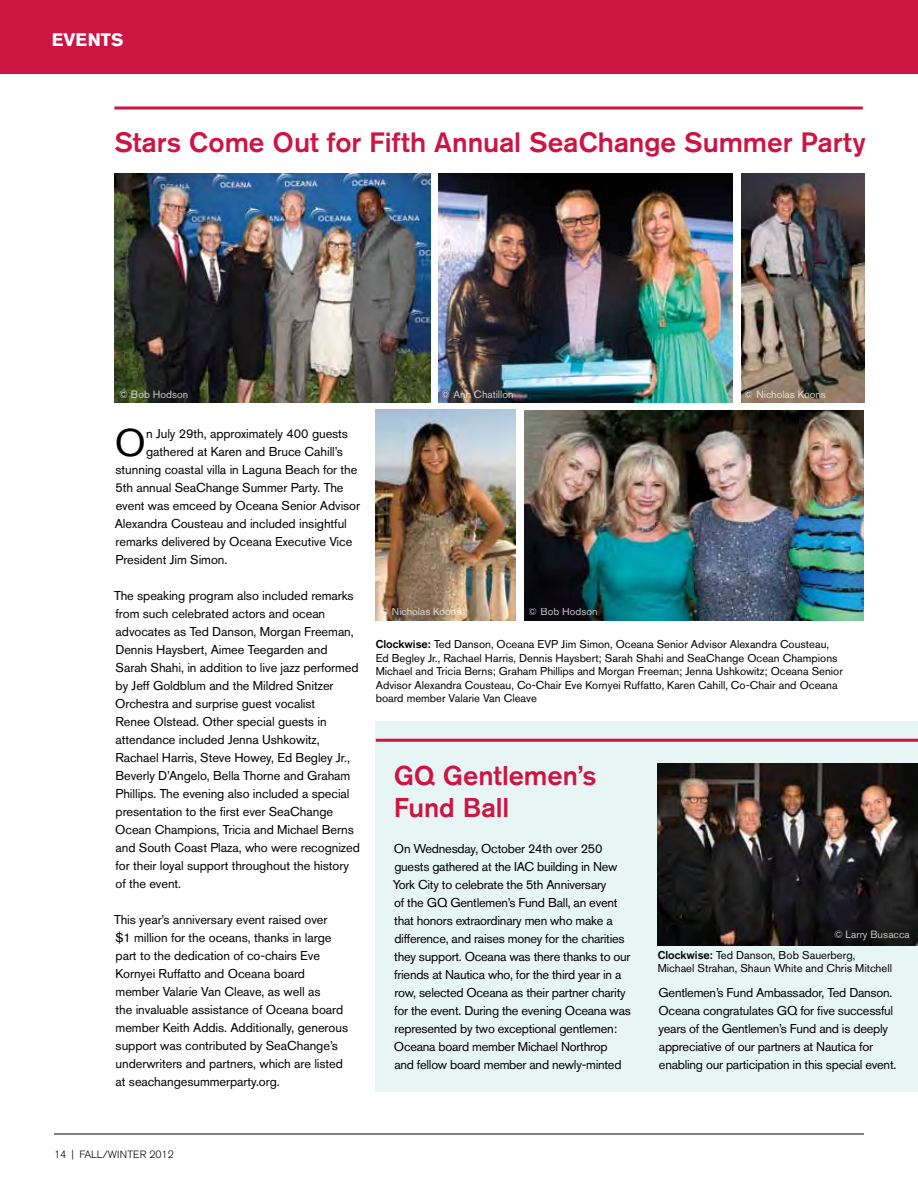
<style>
.page{position:relative;width:918px;height:1188px;background:#fff}
.page>*{position:absolute;margin:0;border:0;box-sizing:border-box;transform-origin:0 0}
.t1{font:38.25px "Akzidenz Grotesk BQ";color:#000}
.t2{font:500 27.75px "Akzidenz Grotesk BQ";color:#cd1543}
.t3{font:500 27px/31.5px "Akzidenz Grotesk BQ";color:#cd1543}
.t4{font:700 18px "Akzidenz Grotesk BQ";color:#fff}
.t5{font:12.75px/18px "Akzidenz Grotesk BQ";letter-spacing:-.005em;color:#000}
.t6{font:11.25px/13.5px "Akzidenz Grotesk BQ";color:#000}
.t7{font:10.5px "Akzidenz Grotesk BQ";color:#fff}
.t8{font:300 10.5px "Akzidenz Grotesk BQ";color:#000}
.s1{font-size:21px}
.s2{font-weight:500}
</style>
<div class="page">
<hr style="left:54px;top:1134px;width:810px;height:1px;background:#000">
<div style="left:0;top:0;width:918px;height:74px;background:#cd1543"></div>
<img style="left:524px;top:410px;width:340px;height:211px">
<img style="left:375px;top:410px;width:140px;height:211px">
<img style="left:115px;top:174px;width:316px;height:228px">
<img style="left:741px;top:173px;width:124px;height:229px">
<img style="left:439px;top:173px;width:293px;height:230px">
<svg style="left:114px;top:106px;width:749px;height:4px;background:#d94f71"></svg>
<div style="left:376px;top:721px;width:542px;height:371px;background:#e8f5f5"></div>
<hr style="left:376px;top:739px;width:542px;height:3px;background:#cd1543">
<img style="left:658px;top:763px;width:260px;height:182px">
<h3 class="t4" style="left:52px;top:29px;width:70px"><span class="s1">TITLE</span>EVENTS</h3>
<h2 class="t2" style="left:114px;top:125px;width:753px">Stars Come Out for Fifth Annual SeaChange Summer Party</h2>
<p class="t7" style="left:119px;top:388px;width:70px">© Bob Hodson</p>
<p class="t7" style="left:442px;top:388px;width:73px">© Ann Chatillon</p>
<p class="t7" style="left:745px;top:388px;width:83px">© Nicholas Koons</p>
<h1 class="t1" style="left:115px;top:420px;width:33px">O</h1>
<p class="t5" style="left:146px;top:425px;width:203px">n July 29th, approximately 400 guests</p>
<p class="t5" style="left:146px;top:443px;width:198px">gathered at Karen and Bruce Cahill’s</p>
<p class="t5" style="left:116px;top:461px;width:243px">stunning coastal villa in Laguna Beach for the</p>
<p class="t5" style="left:115px;top:479px;width:230px">5th annual SeaChange Summer Party. The</p>
<p class="t5" style="left:116px;top:497px;width:246px">event was emceed by Oceana Senior Advisor</p>
<p class="t5" style="left:115px;top:515px;width:234px">Alexandra Cousteau and included insightful</p>
<p class="t5" style="left:116px;top:533px;width:238px">remarks delivered by Oceana Executive Vice</p>
<p class="t5" style="left:115px;top:551px;width:113px">President Jim Simon.</p>
<p class="t5" style="left:114px;top:587px;width:247px">The speaking program also included remarks from such celebrated actors and ocean advocates as Ted Danson, Morgan Freeman, Dennis Haysbert, Aimee Teegarden and Sarah Shahi, in addition to live jazz performed by Jeff Goldblum and the Mildred Snitzer Orchestra and surprise guest vocalist<br>Renee Olstead. Other special guests in attendance included Jenna Ushkowitz, Rachael Harris, Steve Howey, Ed Begley Jr., Beverly D’Angelo, Bella Thorne and Graham Phillips. The evening also included a special presentation to the first ever SeaChange Ocean Champions, Tricia and Michael Berns and South Coast Plaza, who were recognized for their loyal support throughout the history of the event.</p>
<p class="t5" style="left:114px;top:911px;width:236px">This year’s anniversary event raised over<br>$1 million for the oceans, thanks in large part to the dedication of co-chairs Eve Kornyei Ruffatto and Oceana board member Valarie Van Cleave, as well as<br>the invaluable assistance of Oceana board member Keith Addis. Additionally, generous support was contributed by SeaChange’s underwriters and partners, which are listed at seachangesummerparty.org.</p>
<p class="t7" style="left:380px;top:606px;width:83px">© Nicholas Koons</p>
<p class="t7" style="left:529px;top:606px;width:70px">© Bob Hodson</p>
<p class="t6" style="left:376px;top:637px;width:469px"><span class="s2">Clockwise:</span> Ted Danson, Oceana EVP Jim Simon, Oceana Senior Advisor Alexandra Cousteau, Ed Begley Jr., Rachael Harris, Dennis Haysbert; Sarah Shahi and SeaChange Ocean Champions Michael and Tricia Berns; Graham Phillips and Morgan Freeman; Jenna Ushkowitz; Oceana Senior Advisor Alexandra Cousteau, Co-Chair Eve Kornyei Ruffatto, Karen Cahill, Co-Chair and Oceana board member Valarie Van Cleave</p>
<h3 class="t3" style="left:394px;top:760px;width:204px">GQ Gentlemen’s<br>Fund Ball</h3>
<p class="t5" style="left:393px;top:839px;width:240px">On Wednesday, October 24th over 250 guests gathered at the IAC building in New York City to celebrate the 5th Anniversary<br>of the GQ Gentlemen’s Fund Ball, an event that honors extraordinary men who make a difference, and raises money for the charities they support. Oceana was there thanks to our friends at Nautica who, for the third year in a row, selected Oceana as their partner charity for the event. During the evening Oceana was represented by two exceptional gentlemen:<br>Oceana board member Michael Northrop<br>and fellow board member and newly-minted</p>
<p class="t7" style="left:834px;top:928px;width:77px">© Larry Busacca</p>
<p class="t6" style="left:658px;top:948px;width:236px"><span class="s2">Clockwise:</span> Ted Danson, Bob Sauerberg,<br>Michael Strahan, Shaun White and Chris Mitchell</p>
<p class="t5" style="left:659px;top:983px;width:239px">Gentlemen’s Fund Ambassador, Ted Danson.<br>Oceana congratulates GQ for five successful years of the Gentlemen’s Fund and is deeply appreciative of our partners at Nautica for enabling our participation in this special event.</p>
<p class="t8" style="left:54px;top:1149px;width:121px">14 | FALL/WINTER 2012</p>
</div>
